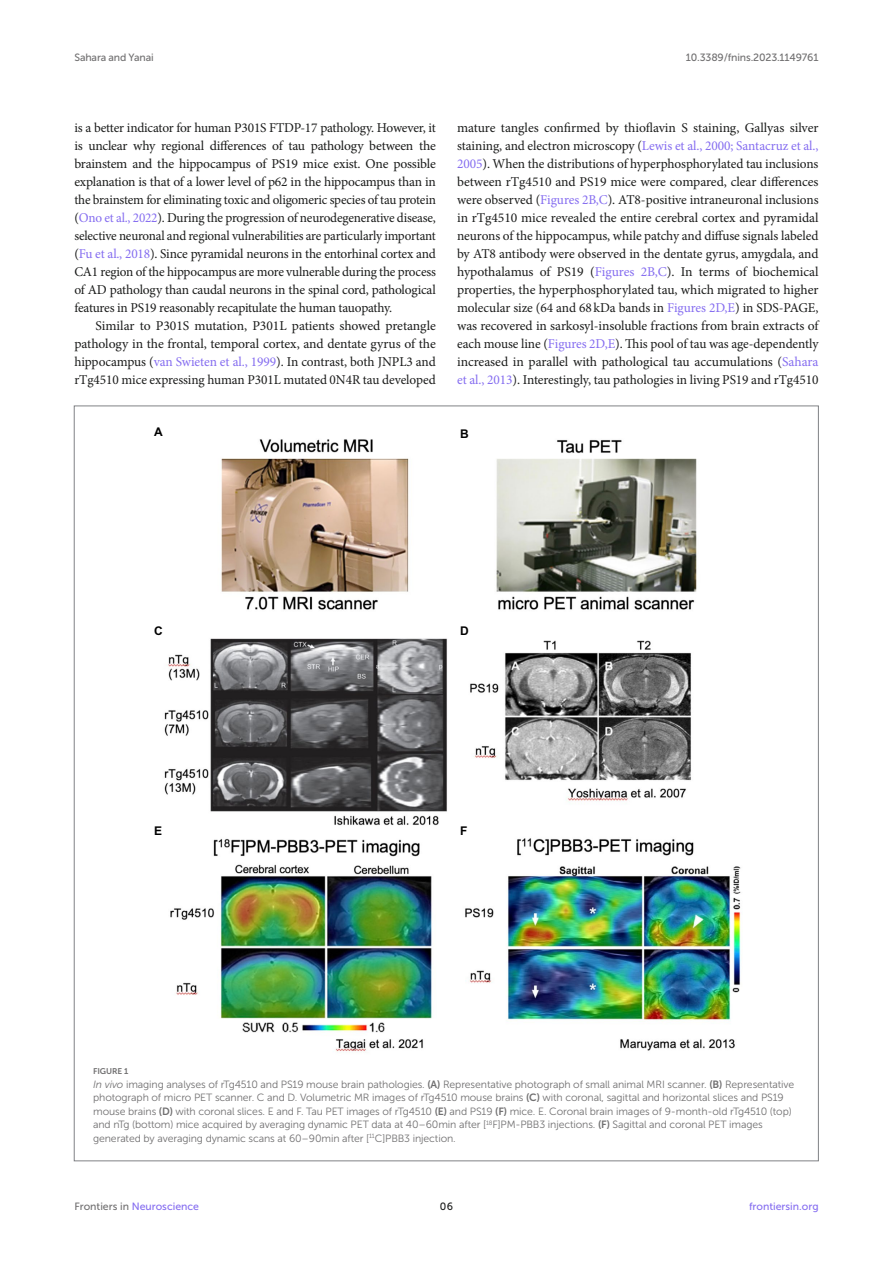
<style>
.page{position:relative;width:893px;height:1263px;background:#fff}
.page>*{position:absolute;margin:0;border:0;box-sizing:border-box;transform-origin:0 0}
.TEXT{font:13.5px/18px "Minion Pro";letter-spacing:-.01em;color:#1b1c1b;text-align:justify}
.t1{font:700 12px "Arial";color:#000}
.FIG_LEG{font:10.5px/13.5px "Museo Sans 300";letter-spacing:-.01em;color:#706f70}
.t2{font:10.5px "Museo Sans 500";letter-spacing:-.015em;color:#706f70}
.t3{font:10.5px "Museo Sans 500";color:#856df0}
.t4{font:10.5px "Museo Sans 500";color:#1b1c1b}
.FIG_HD{font:8.25px "Museo Sans 700";letter-spacing:-.01em;color:#706f70}
.s1{color:#856df0}
.s2{font-style:italic}
.s3{font-family:"Museo Sans 700"}
.s4{color:#706f70}
</style>
<div class="page">
<img style="left:164px;top:439px;width:577px;height:613px">
<p class="t2" style="left:74px;top:51px;width:81px">Sahara and Yanai</p>
<p class="t2" style="left:686px;top:51px;width:134px">10.3389/fnins.2023.1149761</p>
<p class="TEXT" style="left:74px;top:119px;width:363px">is a better indicator for human P301S FTDP-17 pathology. However, it is unclear why regional differences of tau pathology between the brainstem and the hippocampus of PS19 mice exist. One possible explanation is that of a lower level of p62 in the hippocampus than in the brainstem for eliminating toxic and oligomeric species of tau protein (<span class="s1">Ono et al., 2022</span>). During the progression of neurodegenerative disease, selective neuronal and regional vulnerabilities are particularly important (<span class="s1">Fu et al., 2018</span>). Since pyramidal neurons in the entorhinal cortex and CA1 region of the hippocampus are more vulnerable during the process of AD pathology than caudal neurons in the spinal cord, pathological features in PS19 reasonably recapitulate the human tauopathy.</p>
<p class="TEXT" style="left:74px;top:317px;width:363px;text-indent:21px">Similar to P301S mutation, P301L patients showed pretangle pathology in the frontal, temporal cortex, and dentate gyrus of the hippocampus (<span class="s1">van Swieten et al., 1999</span>). In contrast, both JNPL3 and rTg4510 mice expressing human P301L mutated 0N4R tau developed</p>
<p class="TEXT" style="left:457px;top:119px;width:363px">mature tangles confirmed by thioflavin S staining, Gallyas silver staining, and electron microscopy (<span class="s1">Lewis et al., 2000; Santacruz et al., 2005</span>). When the distributions of hyperphosphorylated tau inclusions between rTg4510 and PS19 mice were compared, clear differences were observed (<span class="s1">Figures 2B,C</span>). AT8-positive intraneuronal inclusions in rTg4510 mice revealed the entire cerebral cortex and pyramidal neurons of the hippocampus, while patchy and diffuse signals labeled by AT8 antibody were observed in the dentate gyrus, amygdala, and hypothalamus of PS19 (<span class="s1">Figures 2B,C</span>). In terms of biochemical properties, the hyperphosphorylated tau, which migrated to higher molecular size (64 and 68kDa bands in <span class="s1">Figures 2D,E</span>) in SDS-PAGE, was recovered in sarkosyl-insoluble fractions from brain extracts of each mouse line (<span class="s1">Figures 2D,E</span>). This pool of tau was age-dependently increased in parallel with pathological tau accumulations (<span class="s1">Sahara et al., 2013</span>). Interestingly, tau pathologies in living PS19 and rTg4510</p>
<p class="t1" style="left:154px;top:424px;width:10px">A</p>
<p class="t1" style="left:460px;top:426px;width:10px">B</p>
<p class="t1" style="left:154px;top:623px;width:10px">C</p>
<p class="t1" style="left:460px;top:622px;width:10px">D</p>
<p class="t1" style="left:154px;top:823px;width:10px">E</p>
<p class="t1" style="left:460px;top:822px;width:9px">F</p>
<p class="FIG_HD" style="left:93px;top:1067px;width:37px">FIGURE 1</p>
<p class="FIG_LEG" style="left:93px;top:1077px;width:703px"><span class="s2">In vivo</span> imaging analyses of rTg4510 and PS19 mouse brain pathologies. <span class="s3">(A)</span> Representative photograph of small animal MRI scanner. <span class="s3">(B)</span> Representative photograph of micro PET scanner. C and D. Volumetric MR images of rTg4510 mouse brains <span class="s3">(C)</span> with coronal, sagittal and horizontal slices and PS19 mouse brains <span class="s3">(D)</span> with coronal slices. E and F. Tau PET images of rTg4510 <span class="s3">(E)</span> and PS19 <span class="s3">(F)</span> mice. E. Coronal brain images of 9-month-old rTg4510 (top) and nTg (bottom) mice acquired by averaging dynamic PET data at 40–60 min after [<sup>18</sup>F]PM-PBB3 injections. <span class="s3">(F)</span> Sagittal and coronal PET images generated by averaging dynamic scans at 60–90 min after [<sup>11</sup>C]PBB3 injection.</p>
<p class="t3" style="left:74px;top:1200px;width:126px"><span class="s4">Frontiers in</span> Neuroscience</p>
<p class="t4" style="left:440px;top:1200px;width:15px">06</p>
<p class="t3" style="left:749px;top:1200px;width:71px">frontiersin.org</p>
</div>
